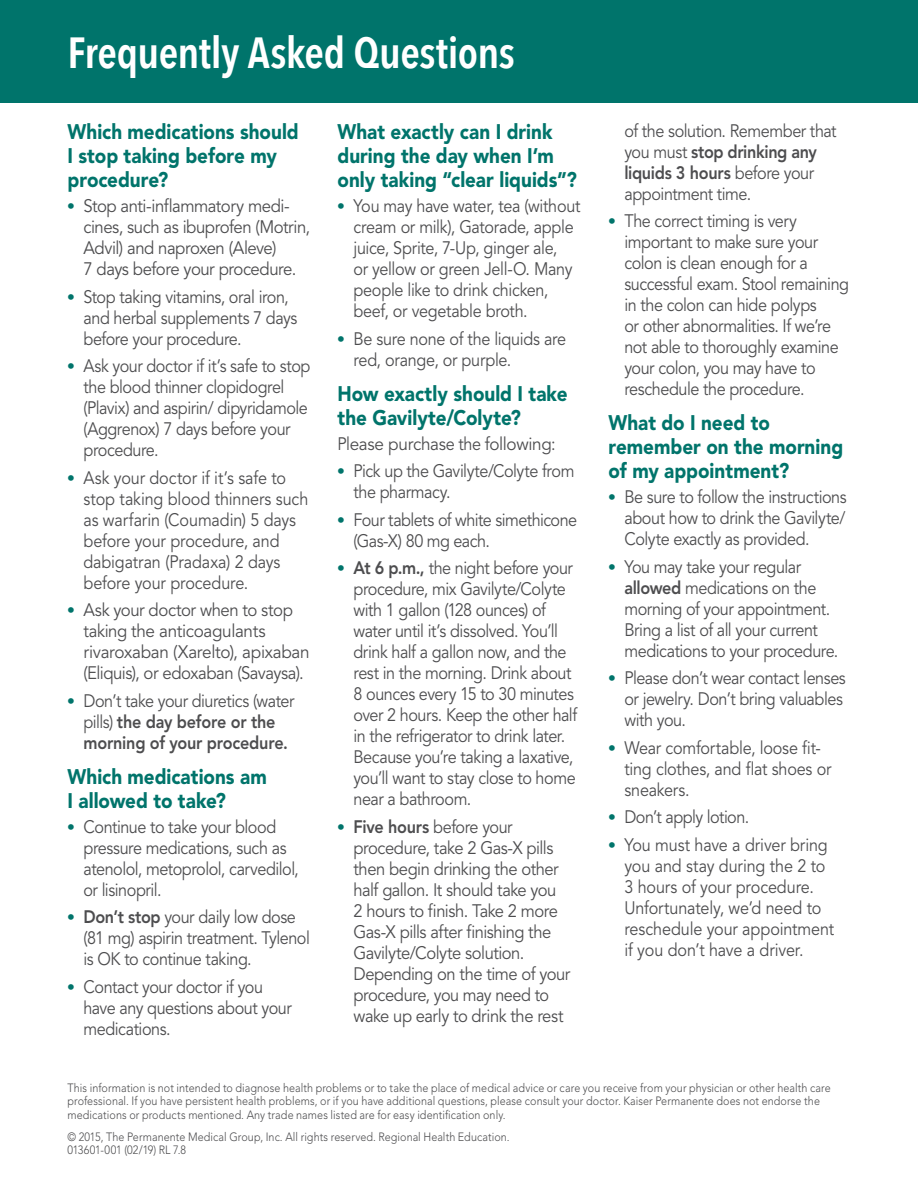
<style>
.page{position:relative;width:918px;height:1188px;background:#fff}
.page>*{position:absolute;margin:0;border:0;box-sizing:border-box;transform-origin:0 0}
.HEAD_1{font:600 43.5px "Avenir Next Condensed";letter-spacing:-.015em;color:#fff}
.t1{font:900 21px/24px "Avenir LT Std";color:#00746b;scale:.9 1}
.BULLET_LIST{font:18px/21px "Avenir LT Std";letter-spacing:-.025em;color:#4d4d4f;scale:.9 1}
.BULLET_LIST-2{font:18px/21px "Avenir LT Std";letter-spacing:-.025em;color:#4d4d4f;scale:.93 1}
.t2{font:800 18px/21px "Avenir LT Std";letter-spacing:-.015em;color:#4d4d4f;scale:.9 1}
.t3{font:700 18px/27.5px "Adobe Garamond Pro";color:#00746b}
.t4{font:300 12px/13.5px "Avenir";letter-spacing:.005em;color:#4d4d4f;scale:.9 1}
.s1{font-weight:400}
.s2{font-weight:800}
</style>
<div class="page">
<div style="left:0;top:0;width:918px;height:103px;background:#00746b"></div>
<h1 class="HEAD_1" style="left:68px;top:15px;width:449px">Frequently Asked Questions</h1>
<p class="t1" style="left:68px;top:120px;width:259px">Which medications should<br>I stop taking before my procedure?</p>
<p class="BULLET_LIST-2" style="left:84px;top:196px;width:245px">Stop anti-inflammatory medi&shy;cines, such as ibuprofen (Motrin,<br>Advil) and naproxen (Aleve)<br>7 days before your procedure.</p>
<p class="BULLET_LIST" style="left:84px;top:287px;width:239px">Stop taking vitamins, oral iron, and herbal supplements 7 days before your procedure.</p>
<p class="BULLET_LIST" style="left:84px;top:356px;width:254px">Ask your doctor if it’s safe to stop the blood thinner clopidogrel (Plavix) and aspirin/ dipyridamole (Aggrenox) 7 days before your procedure.</p>
<p class="BULLET_LIST" style="left:84px;top:468px;width:251px">Ask your doctor if it’s safe to stop taking blood thinners such as warfarin (Coumadin) 5 days before your procedure, and dabigatran (Pradaxa) 2 days before your procedure.</p>
<p class="BULLET_LIST-2" style="left:83px;top:600px;width:245px">Ask your doctor when to stop taking the anticoagulants rivaroxaban (Xarelto), apixaban (Eliquis), or edoxaban (Savaysa).</p>
<p class="t2" style="left:84px;top:690px;width:236px"><span class="s1">Don’t take your diuretics (water pills)</span> the day before or the morning of your procedure.</p>
<p class="t1" style="left:68px;top:764px;width:223px">Which medications am<br>I allowed to take?</p>
<p class="BULLET_LIST" style="left:84px;top:817px;width:241px">Continue to take your blood pressure medications, such as atenolol, metoprolol, carvedilol, or lisinopril.</p>
<p class="BULLET_LIST" style="left:84px;top:907px;width:253px"><span class="s2">Don’t stop</span> your daily low dose (81 mg) aspirin treatment. Tylenol is OK to continue taking.</p>
<p class="BULLET_LIST" style="left:84px;top:977px;width:233px">Contact your doctor if you have any questions about your medications.</p>
<p class="t3" style="left:68px;top:193px;width:9px">•</p>
<p class="t3" style="left:68px;top:284px;width:9px">•</p>
<p class="t3" style="left:68px;top:353px;width:9px">•</p>
<p class="t3" style="left:68px;top:465px;width:9px">•</p>
<p class="t3" style="left:68px;top:597px;width:9px">•</p>
<p class="t3" style="left:68px;top:688px;width:9px">•</p>
<p class="t3" style="left:68px;top:814px;width:9px">•</p>
<p class="t3" style="left:68px;top:904px;width:9px">•</p>
<p class="t3" style="left:68px;top:974px;width:9px">•</p>
<p class="t1" style="left:338px;top:120px;width:268px">What exactly can I drink during the day when I’m only taking “clear liquids”?</p>
<p class="BULLET_LIST" style="left:354px;top:196px;width:254px">You may have water, tea (without cream or milk), Gatorade, apple juice, Sprite, 7-Up, ginger ale,<br>or yellow or green Jell-O. Many people like to drink chicken, beef, or vegetable broth.</p>
<p class="BULLET_LIST" style="left:354px;top:329px;width:238px">Be sure none of the liquids are red, orange, or purple.</p>
<p class="t1" style="left:338px;top:381px;width:257px">How exactly should I take the Gavilyte/Colyte?</p>
<p class="BULLET_LIST" style="left:338px;top:434px;width:244px">Please purchase the following:</p>
<p class="BULLET_LIST" style="left:354px;top:461px;width:247px">Pick up the Gavilyte/Colyte from the pharmacy.</p>
<p class="BULLET_LIST" style="left:353px;top:510px;width:250px">Four tablets of white simethicone (Gas-X) 80 mg each.</p>
<p class="BULLET_LIST" style="left:354px;top:558px;width:250px"><span class="s2">At 6 p.m.,</span> the night before your procedure, mix Gavilyte/Colyte with 1 gallon (128 ounces) of water until it’s dissolved. You’ll drink half a gallon now, and the rest in the morning. Drink about<br>8 ounces every 15 to 30 minutes over 2 hours. Keep the other half in the refrigerator to drink later.<br>Because you’re taking a laxative, you’ll want to stay close to home near a bathroom.</p>
<p class="BULLET_LIST" style="left:354px;top:817px;width:242px"><span class="s2">Five hours</span> before your procedure, take 2 Gas-X pills then begin drinking the other half gallon. It should take you<br>2 hours to finish. Take 2 more<br>Gas-X pills after finishing the<br>Gavilyte/Colyte solution.<br>Depending on the time of your procedure, you may need to wake up early to drink the rest</p>
<p class="t3" style="left:338px;top:193px;width:9px">•</p>
<p class="t3" style="left:338px;top:326px;width:9px">•</p>
<p class="t3" style="left:338px;top:458px;width:9px">•</p>
<p class="t3" style="left:338px;top:507px;width:9px">•</p>
<p class="t3" style="left:338px;top:555px;width:9px">•</p>
<p class="t3" style="left:338px;top:814px;width:9px">•</p>
<p class="BULLET_LIST" style="left:624px;top:121px;width:237px">of the solution. Remember that you must <span class="s2">stop drinking any liquids 3 hours</span> before your appointment time.</p>
<p class="BULLET_LIST" style="left:624px;top:211px;width:251px">The correct timing is very important to make sure your colon is clean enough for a successful exam. Stool remaining in the colon can hide polyps<br>or other abnormalities. If we’re not able to thoroughly examine your colon, you may have to reschedule the procedure.</p>
<p class="t1" style="left:608px;top:411px;width:262px">What do I need to remember on the morning of my appointment?</p>
<p class="BULLET_LIST" style="left:624px;top:487px;width:248px;text-align:justify">Be sure to follow the instructions about how to drink the Gavilyte/ Colyte exactly as provided.</p>
<p class="BULLET_LIST" style="left:624px;top:557px;width:239px">You may take your regular <span class="s2">allowed</span> medications on the morning of your appointment.<br>Bring a list of all your current medications to your procedure.</p>
<p class="BULLET_LIST" style="left:624px;top:668px;width:248px">Please don’t wear contact lenses or jewelry. Don’t bring valuables with you.</p>
<p class="BULLET_LIST" style="left:624px;top:738px;width:232px">Wear comfortable, loose fit&shy;ting clothes, and flat shoes or sneakers.</p>
<p class="BULLET_LIST" style="left:624px;top:807px;width:140px">Don’t apply lotion.</p>
<p class="BULLET_LIST" style="left:624px;top:835px;width:235px">You must have a driver bring you and stay during the 2 to<br>3 hours of your procedure.<br>Unfortunately, we’d need to reschedule your appointment if you don’t have a driver.</p>
<p class="t3" style="left:608px;top:208px;width:9px">•</p>
<p class="t3" style="left:608px;top:484px;width:9px">•</p>
<p class="t3" style="left:608px;top:554px;width:9px">•</p>
<p class="t3" style="left:608px;top:665px;width:9px">•</p>
<p class="t3" style="left:608px;top:735px;width:9px">•</p>
<p class="t3" style="left:608px;top:804px;width:9px">• •</p>
<p class="t4" style="left:68px;top:1081px;width:850px">This information is not intended to diagnose health problems or to take the place of medical advice or care you receive from your physician or other health care professional. If you have persistent health problems, or if you have additional questions, please consult your doctor. Kaiser Permanente does not endorse the medications or products mentioned. Any trade names listed are for easy identification only.</p>
<p class="t4" style="left:68px;top:1130px;width:493px">© 2015, The Permanente Medical Group, Inc. All rights reserved. Regional Health Education.<br>013601-001 (02/19) RL 7.8</p>
</div>
